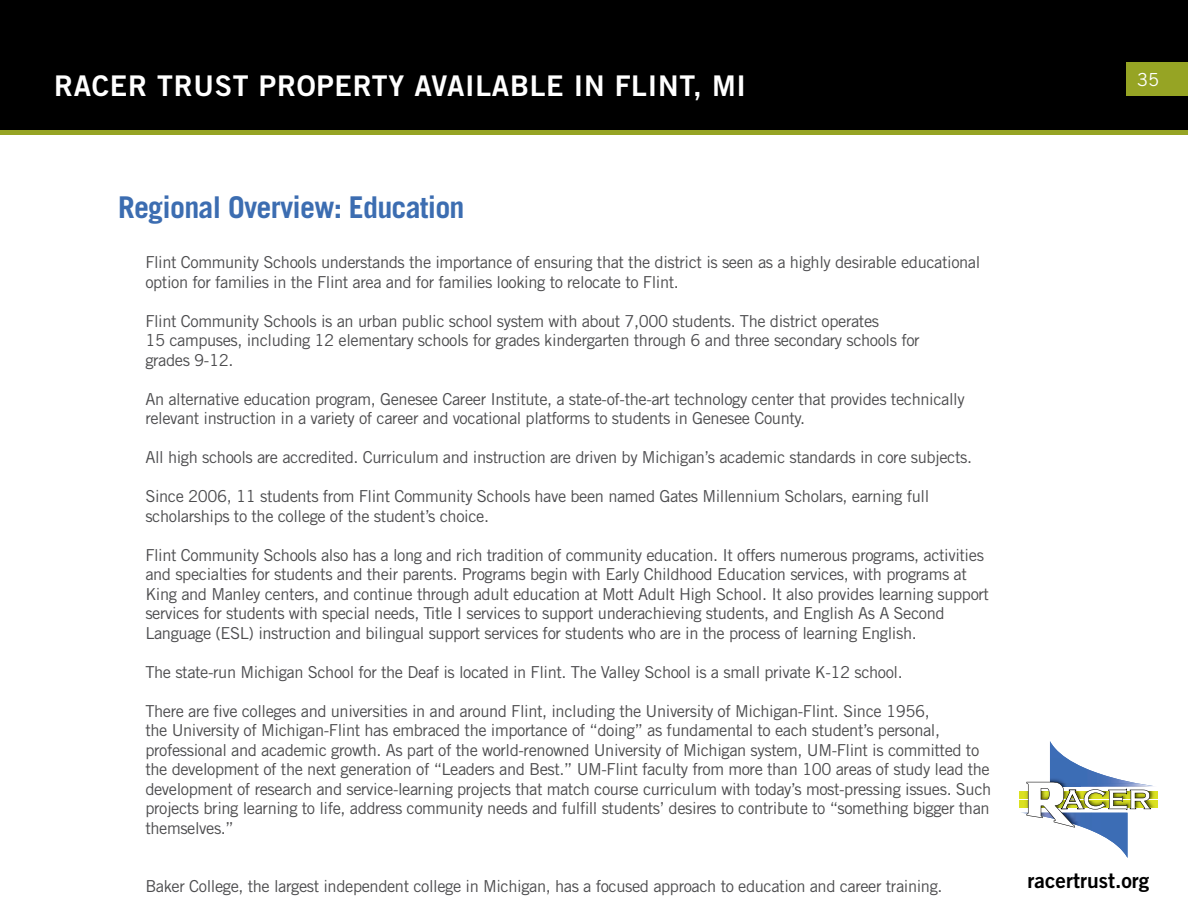
<style>
.page{position:relative;width:1188px;height:918px;background:#fff}
.page>*{position:absolute;margin:0;border:0;box-sizing:border-box;transform-origin:0 0}
.t1{font:700 30px "Trade Gothic LT Std";letter-spacing:-.025em;color:#3c6db1}
.t2{font:28.5px "Trade Gothic LT Std Bd 2";letter-spacing:.025em;color:#fff}
.t3{font:21px "Trade Gothic LT Std Bd 2";color:#000}
.t4{font:18px "Trade Gothic LT Std";color:#fff}
.t5{font:16.5px/19.5px "Trade Gothic LT Std";letter-spacing:-.025em;color:#4d4d4f}
</style>
<div class="page">
<div style="left:1px;top:1px;width:1186px;height:131px;background:#000"></div>
<div style="left:0;top:0;width:1188px;height:133px;border:2px solid #000"></div>
<div style="left:1126px;top:62px;width:62px;height:34px;background:#96a424"></div>
<div style="left:0;top:130px;width:1188px;height:5px;background:#96a424"></div>
<div style="left:1019px;top:791px;width:139px;height:7px;background:#dbe120"></div>
<div style="left:1019px;top:801px;width:139px;height:7px;background:#dbe120"></div>
<svg style="left:1021px;top:741px;width:137px;height:117px"></svg>
<h2 class="t2" style="left:54px;top:68px;width:694px">RACER TRUST PROPERTY AVAILABLE IN FLINT, MI</h2>
<h1 class="t1" style="left:118px;top:189px;width:348px">Regional Overview: Education</h1>
<p class="t5" style="left:145px;top:253px;width:837px">Flint Community Schools understands the importance of ensuring that the district is seen as a highly desirable educational option for families in the Flint area and for families looking to relocate to Flint.</p>
<p class="t5" style="left:145px;top:311px;width:776px">Flint Community Schools is an urban public school system with about 7,000 students. The district operates<br>15 campuses, including 12 elementary schools for grades kindergarten through 6 and three secondary schools for grades 9-12.</p>
<p class="t5" style="left:145px;top:389px;width:821px">An alternative education program, Genesee Career Institute, a state-of-the-art technology center that provides technically relevant instruction in a variety of career and vocational platforms to students in Genesee County.</p>
<p class="t5" style="left:145px;top:448px;width:828px">All high schools are accredited. Curriculum and instruction are driven by Michigan’s academic standards in core subjects.</p>
<p class="t5" style="left:145px;top:487px;width:785px">Since 2006, 11 students from Flint Community Schools have been named Gates Millennium Scholars, earning full scholarships to the college of the student’s choice.</p>
<p class="t5" style="left:145px;top:545px;width:845px">Flint Community Schools also has a long and rich tradition of community education. It offers numerous programs, activities and specialties for students and their parents. Programs begin with Early Childhood Education services, with programs at King and Manley centers, and continue through adult education at Mott Adult High School. It also provides learning support services for students with special needs, Title I services to support underachieving students, and English As A Second Language (ESL) instruction and bilingual support services for students who are in the process of learning English.</p>
<p class="t5" style="left:145px;top:662px;width:759px">The state-run Michigan School for the Deaf is located in Flint. The Valley School is a small private K-12 school.</p>
<p class="t5" style="left:145px;top:701px;width:847px">There are five colleges and universities in and around Flint, including the University of Michigan-Flint. Since 1956,<br>the University of Michigan-Flint has embraced the importance of “doing” as fundamental to each student’s personal, professional and academic growth. As part of the world-renowned University of Michigan system, UM-Flint is committed to the development of the next generation of “Leaders and Best.” UM-Flint faculty from more than 100 areas of study lead the development of research and service-learning projects that match course curriculum with today’s most-pressing issues. Such projects bring learning to life, address community needs and fulfill students’ desires to contribute to “something bigger than themselves.”</p>
<p class="t5" style="left:145px;top:877px;width:799px">Baker College, the largest independent college in Michigan, has a focused approach to education and career training.</p>
<p class="t4" style="left:1137px;top:68px;width:23px">35</p>
<p class="t3" style="left:1028px;top:867px;width:123px">racertrust.org</p>
</div>
